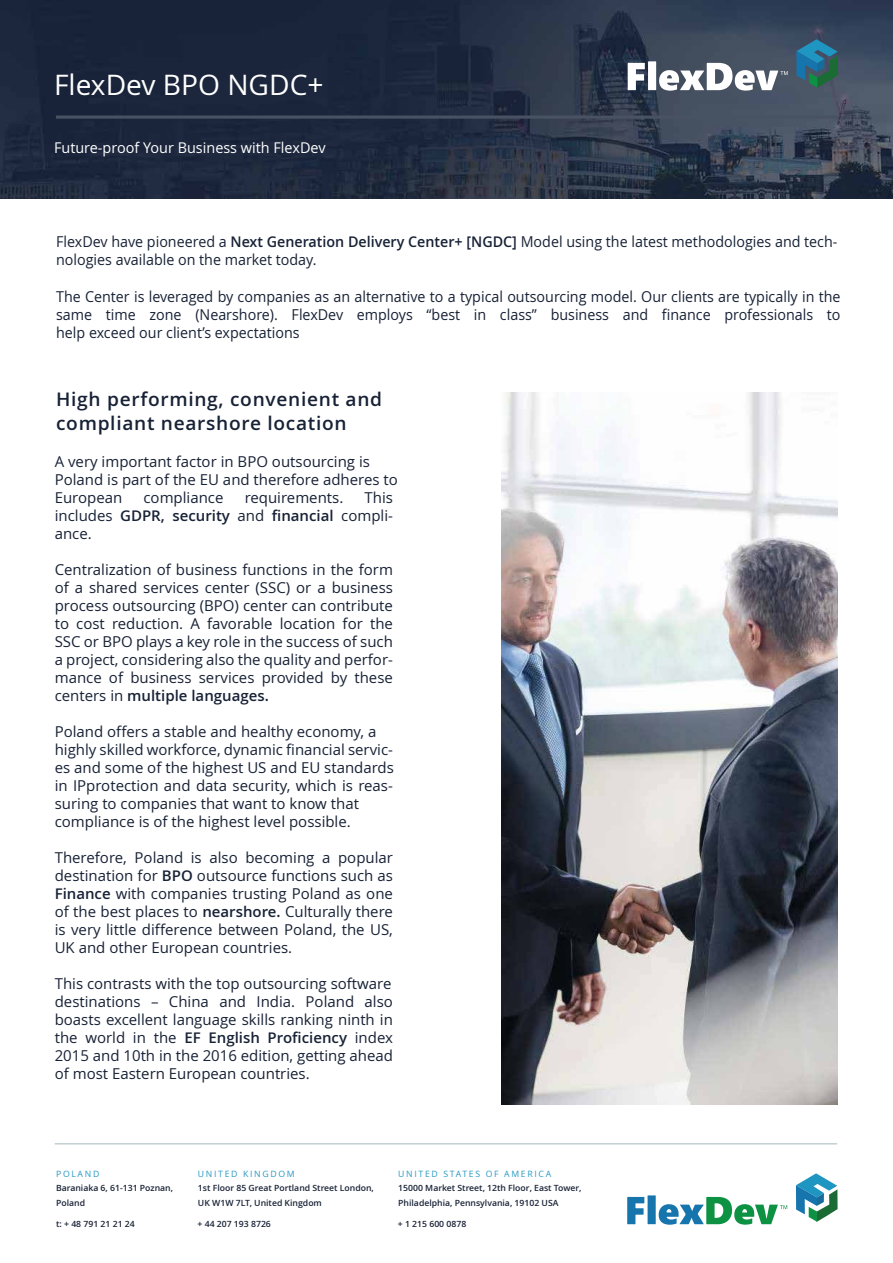
<style>
.page{position:relative;width:893px;height:1263px;background:#fff}
.page>*{position:absolute;margin:0;border:0;box-sizing:border-box;transform-origin:0 0}
.t1{font:28.2px "Open Sans";color:#fff}
.t2{font:600 19.05px/24px "Open Sans";letter-spacing:.035em;color:#182236}
.t3{font:15px/18px "Open Sans";color:#182236;text-align:justify}
.t4{font:15px/18px "Open Sans";color:#182236;scale:.95 1}
.t5{font:14.85px "Open Sans";color:#fff}
.t6{font:600 8.7px/15px "Open Sans";color:#182236}
.t7{font:8.7px "Open Sans";letter-spacing:.19em;color:#2798c3}
.s1{font-weight:600}
</style>
<div class="page">
<img style="left:0;top:0;width:893px;height:198px">
<div style="left:56px;top:115px;width:782px;height:4px;border:2px solid #485263"></div>
<svg style="left:796px;top:1173px;width:42px;height:49px"></svg>
<svg style="left:627px;top:1195px;width:160px;height:30px"></svg>
<svg style="left:796px;top:39px;width:42px;height:49px"></svg>
<svg style="left:628px;top:61px;width:160px;height:30px"></svg>
<hr style="left:55px;top:1143px;width:782px;height:1px;background:#c4d0d3">
<img style="left:502px;top:392px;width:335px;height:712px">
<h1 class="t1" style="left:54px;top:69px;width:271px">FlexDev BPO NGDC+</h1>
<p class="t5" style="left:54px;top:140px;width:273px">Future-proof Your Business with FlexDev</p>
<p class="t4" style="left:56px;top:232px;width:824px">FlexDev have pioneered a <span class="s1">Next Generation Delivery Center+ [NGDC]</span> Model using the latest methodologies and tech&shy;nologies available on the market today.</p>
<p class="t4" style="left:56px;top:287px;width:827px;text-align:justify">The Center is leveraged by companies as an alternative to a typical outsourcing model. Our clients are typically in the same time zone (Nearshore). FlexDev employs “best in class” business and finance professionals to help exceed our client’s expectations</p>
<p class="t2" style="left:56px;top:388px;width:327px">High performing, convenient and compliant nearshore location</p>
<p class="t3" style="left:55px;top:453px;width:345px;text-align:left">A very important factor in BPO outsourcing is<br>Poland is part of the EU and therefore adheres to<br>European</p>
<p class="t3" style="left:55px;top:489px;width:340px;text-indent:310px">This includes <span class="s1">GDPR, security</span> and <span class="s1">financial</span> compli&shy;ance.</p>
<p class="t3" style="left:55px;top:561px;width:340px">Centralization of business functions in the form of a shared services center (SSC) or a business process outsourcing (BPO) center can contribute to cost reduction. A favorable location for the SSC or BPO plays a key role in the success of such a project, considering also the quality and perfor&shy;mance of business services provided by these centers in <span class="s1">multiple languages.</span></p>
<p class="t3" style="left:55px;top:723px;width:341px;text-align:left">Poland offers a stable and healthy economy, a highly skilled workforce, dynamic financial servic&shy;es and some of the highest US and EU standards in IPprotection and data security, which is reas&shy;suring to companies that want to know that compliance is of the highest level possible.</p>
<p class="t3" style="left:55px;top:849px;width:340px">Therefore, Poland is also becoming a popular destination for <span class="s1">BPO</span> outsource functions such as <span class="s1">Finance</span> with companies trusting Poland as one of the best places to <span class="s1">nearshore.</span> Culturally there is very little difference between Poland, the US, UK and other European countries.</p>
<p class="t3" style="left:55px;top:975px;width:340px">This contrasts with the top outsourcing software destinations – China and India. Poland also boasts excellent language skills ranking ninth in the world in the <span class="s1">EF English Proficiency</span> index 2015 and 10th in the 2016 edition, getting ahead of most Eastern European countries.</p>
<p class="t3" style="left:143px;top:489px;width:82px">compliance</p>
<p class="t3" style="left:245px;top:489px;width:100px">requirements.</p>
<p class="t7" style="left:56px;top:1169px;width:45px">POLAND</p>
<p class="t7" style="left:198px;top:1169px;width:98px">UNITED KINGDOM</p>
<p class="t7" style="left:398px;top:1169px;width:154px">UNITED STATES OF AMERICA</p>
<p class="t6" style="left:56px;top:1181px;width:118px">Baraniaka 6, 61-131 Poznan,<br>Poland</p>
<p class="t6" style="left:198px;top:1181px;width:177px">1st Floor 85 Great Portland Street London,<br>UK W1W 7LT, United Kingdom</p>
<p class="t6" style="left:56px;top:1217px;width:80px">t: + 48 791 21 21 24</p>
<p class="t6" style="left:198px;top:1217px;width:75px">+ 44 207 193 8726</p>
<p class="t6" style="left:398px;top:1181px;width:185px">15000 Market Street, 12th Floor, East Tower,<br>Philadelphia, Pennsylvania, 19102 USA</p>
<p class="t6" style="left:398px;top:1217px;width:70px">+ 1 215 600 0878</p>
</div>
